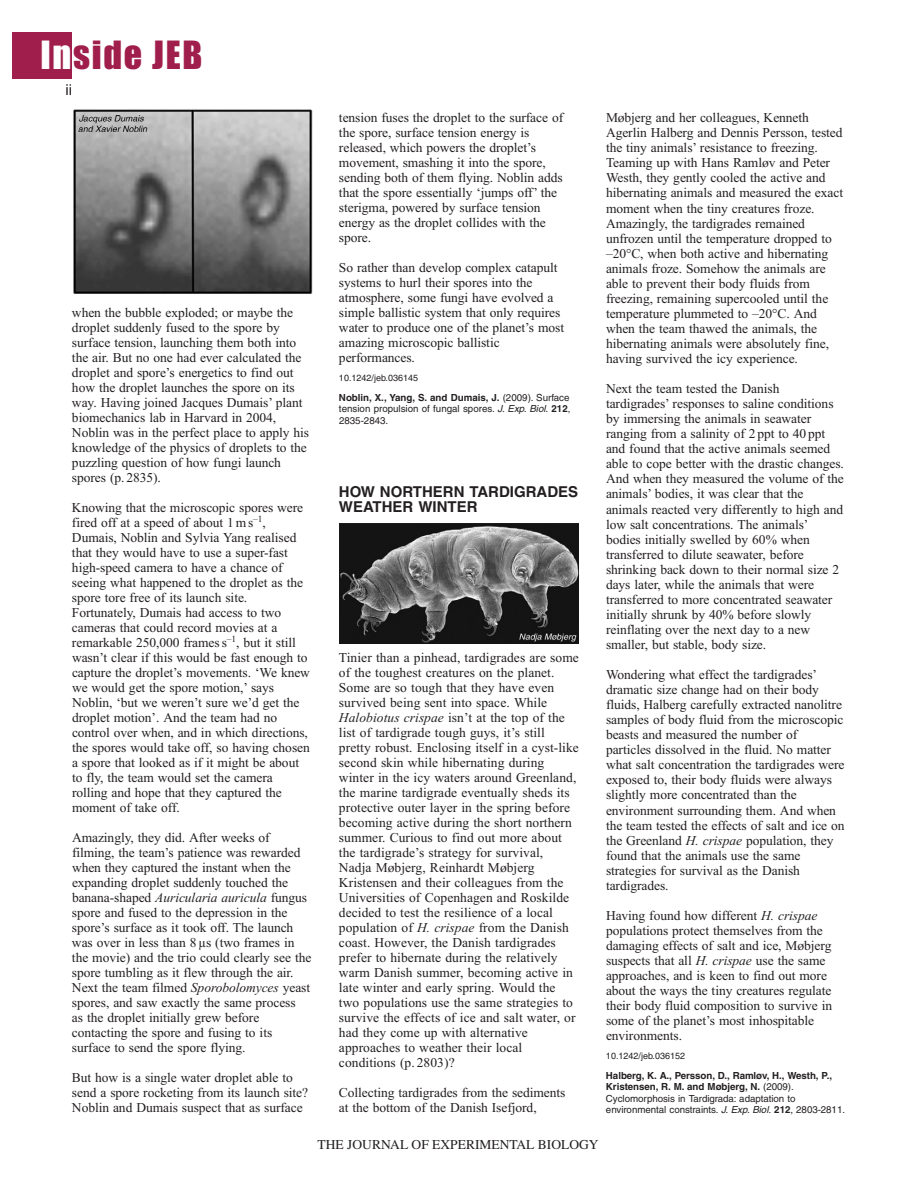
<style>
.page{position:relative;width:918px;height:1188px;background:#fff}
.page>*{position:absolute;margin:0;border:0;box-sizing:border-box;transform-origin:0 0}
.t1{font:36px "Impact";letter-spacing:.05em;color:#a01e4b}
.t2{font:700 15px/15px "Helvetica";color:#231f20}
.t3{font:15px "Helvetica";color:#231f20}
.t4{font:13.5px/15px "Times New Roman";letter-spacing:-.005em;color:#231f20}
.t5{font:13.5px "Times";color:#231f20}
.t6{font:9.75px/11.2px "Helvetica";letter-spacing:-.005em;color:#231f20;text-align:justify}
.t7{font:9px "Helvetica";color:#231f20}
.s1{color:#fff}
.s2{font-style:italic}
.s3{font-weight:700}
</style>
<div class="page">
<div style="left:12px;top:32px;width:60px;height:46px;background:#a01e4b"></div>
<img style="left:73px;top:109px;width:239px;height:185px">
<img style="left:339px;top:523px;width:240px;height:120px">
<h1 class="t1" style="left:40px;top:44px;width:163px"><span class="s1">In</span>side JEB</h1>
<p class="t3" style="left:66px;top:84px;width:8px">ii</p>
<p class="t4" style="left:72px;top:307px;width:239px">when the bubble exploded; or maybe the droplet suddenly fused to the spore by surface tension, launching them both into the air. But no one had ever calculated the droplet and spore’s energetics to find out how the droplet launches the spore on its way. Having joined Jacques Dumais’ plant biomechanics lab in Harvard in 2004, Noblin was in the perfect place to apply his knowledge of the physics of droplets to the puzzling question of how fungi launch spores (p. 2835).</p>
<p class="t4" style="left:72px;top:501px;width:240px">Knowing that the microscopic spores were fired off at a speed of about 1 m s<sup>–1</sup>, Dumais, Noblin and Sylvia Yang realised that they would have to use a super-fast high-speed camera to have a chance of seeing what happened to the droplet as the spore tore free of its launch site.<br>Fortunately, Dumais had access to two cameras that could record movies at a remarkable 250,000 frames s<sup>–1</sup>, but it still wasn’t clear if this would be fast enough to capture the droplet’s movements. ‘We knew we would get the spore motion,’ says Noblin, ‘but we weren’t sure we’d get the droplet motion’. And the team had no control over when, and in which directions, the spores would take off, so having chosen a spore that looked as if it might be about to fly, the team would set the camera rolling and hope that they captured the moment of take off.</p>
<p class="t4" style="left:72px;top:831px;width:241px">Amazingly, they did. After weeks of filming, the team’s patience was rewarded when they captured the instant when the expanding droplet suddenly touched the banana-shaped <span class="s2">Auricularia auricula</span> fungus spore and fused to the depression in the spore’s surface as it took off. The launch was over in less than 8 µs (two frames in the movie) and the trio could clearly see the spore tumbling as it flew through the air.<br>Next the team filmed <span class="s2">Sporobolomyces</span> yeast spores, and saw exactly the same process<br>as the droplet initially grew before contacting the spore and fusing to its surface to send the spore flying.</p>
<p class="t4" style="left:72px;top:1071px;width:238px">But how is a single water droplet able to send a spore rocketing from its launch site?<br>Noblin and Dumais suspect that as surface</p>
<p class="t4" style="left:339px;top:111px;width:226px">tension fuses the droplet to the surface of the spore, surface tension energy is released, which powers the droplet’s movement, smashing it into the spore, sending both of them flying. Noblin adds that the spore essentially ‘jumps off’ the sterigma, powered by surface tension energy as the droplet collides with the spore.</p>
<p class="t4" style="left:339px;top:261px;width:227px">So rather than develop complex catapult systems to hurl their spores into the atmosphere, some fungi have evolved a simple ballistic system that only requires water to produce one of the planet’s most amazing microscopic ballistic performances.</p>
<p class="t7" style="left:339px;top:375px;width:81px">10.1242/jeb.036145</p>
<p class="t6" style="left:339px;top:393px;width:233px"><span class="s3">Noblin, X., Yang, S. and Dumais, J.</span> (2009). Surface tension propulsion of fungal spores. <span class="s2">J. Exp. Biol.</span> <span class="s3">212</span>, 2835-2843.</p>
<p class="t2" style="left:339px;top:486px;width:241px">HOW NORTHERN TARDIGRADES<br>WEATHER WINTER</p>
<p class="t4" style="left:339px;top:652px;width:241px">Tinier than a pinhead, tardigrades are some of the toughest creatures on the planet.<br>Some are so tough that they have even survived being sent into space. While <span class="s2">Halobiotus crispae</span> isn’t at the top of the list of tardigrade tough guys, it’s still pretty robust. Enclosing itself in a cyst-like second skin while hibernating during winter in the icy waters around Greenland, the marine tardigrade eventually sheds its protective outer layer in the spring before becoming active during the short northern summer. Curious to find out more about the tardigrade’s strategy for survival, Nadja Møbjerg, Reinhardt Møbjerg Kristensen and their colleagues from the Universities of Copenhagen and Roskilde decided to test the resilience of a local population of <span class="s2">H. crispae</span> from the Danish coast. However, the Danish tardigrades prefer to hibernate during the relatively warm Danish summer, becoming active in late winter and early spring. Would the two populations use the same strategies to survive the effects of ice and salt water, or had they come up with alternative approaches to weather their local conditions (p. 2803)?</p>
<p class="t4" style="left:339px;top:1086px;width:228px">Collecting tardigrades from the sediments at the bottom of the Danish Isefjord,</p>
<p class="t4" style="left:606px;top:111px;width:239px">Møbjerg and her colleagues, Kenneth Agerlin Halberg and Dennis Persson, tested the tiny animals’ resistance to freezing.<br>Teaming up with Hans Ramløv and Peter Westh, they gently cooled the active and hibernating animals and measured the exact moment when the tiny creatures froze.<br>Amazingly, the tardigrades remained unfrozen until the temperature dropped to –20°C, when both active and hibernating animals froze. Somehow the animals are able to prevent their body fluids from freezing, remaining supercooled until the temperature plummeted to –20°C. And when the team thawed the animals, the hibernating animals were absolutely fine, having survived the icy experience.</p>
<p class="t4" style="left:606px;top:382px;width:239px">Next the team tested the Danish tardigrades’ responses to saline conditions by immersing the animals in seawater ranging from a salinity of 2 ppt to 40 ppt and found that the active animals seemed able to cope better with the drastic changes.<br>And when they measured the volume of the animals’ bodies, it was clear that the animals reacted very differently to high and low salt concentrations. The animals’ bodies initially swelled by 60% when transferred to dilute seawater, before shrinking back down to their normal size 2 days later, while the animals that were transferred to more concentrated seawater initially shrunk by 40% before slowly reinflating over the next day to a new smaller, but stable, body size.</p>
<p class="t4" style="left:606px;top:668px;width:240px">Wondering what effect the tardigrades’ dramatic size change had on their body fluids, Halberg carefully extracted nanolitre samples of body fluid from the microscopic beasts and measured the number of particles dissolved in the fluid. No matter what salt concentration the tardigrades were exposed to, their body fluids were always slightly more concentrated than the environment surrounding them. And when the team tested the effects of salt and ice on the Greenland <span class="s2">H. crispae</span> population, they found that the animals use the same strategies for survival as the Danish tardigrades.</p>
<p class="t4" style="left:606px;top:909px;width:228px">Having found how different <span class="s2">H. crispae </span>populations protect themselves from the damaging effects of salt and ice, Møbjerg suspects that all <span class="s2">H. crispae</span> use the same approaches, and is keen to find out more about the ways the tiny creatures regulate their body fluid composition to survive in some of the planet’s most inhospitable environments.</p>
<p class="t7" style="left:606px;top:1053px;width:81px">10.1242/jeb.036152</p>
<p class="t6" style="left:606px;top:1071px;width:241px;text-align:left"><span class="s3">Halberg, K. A., Persson, D., Ramløv, H., Westh, P., Kristensen, R. M. and Møbjerg, N.</span> (2009).<br>Cyclomorphosis in Tardigrada: adaptation to environmental constraints. <span class="s2">J. Exp. Biol.</span> <span class="s3">212</span>, 2803-2811.</p>
<p class="t5" style="left:318px;top:1137px;width:282px">THE JOURNAL OF EXPERIMENTAL BIOLOGY</p>
</div>
